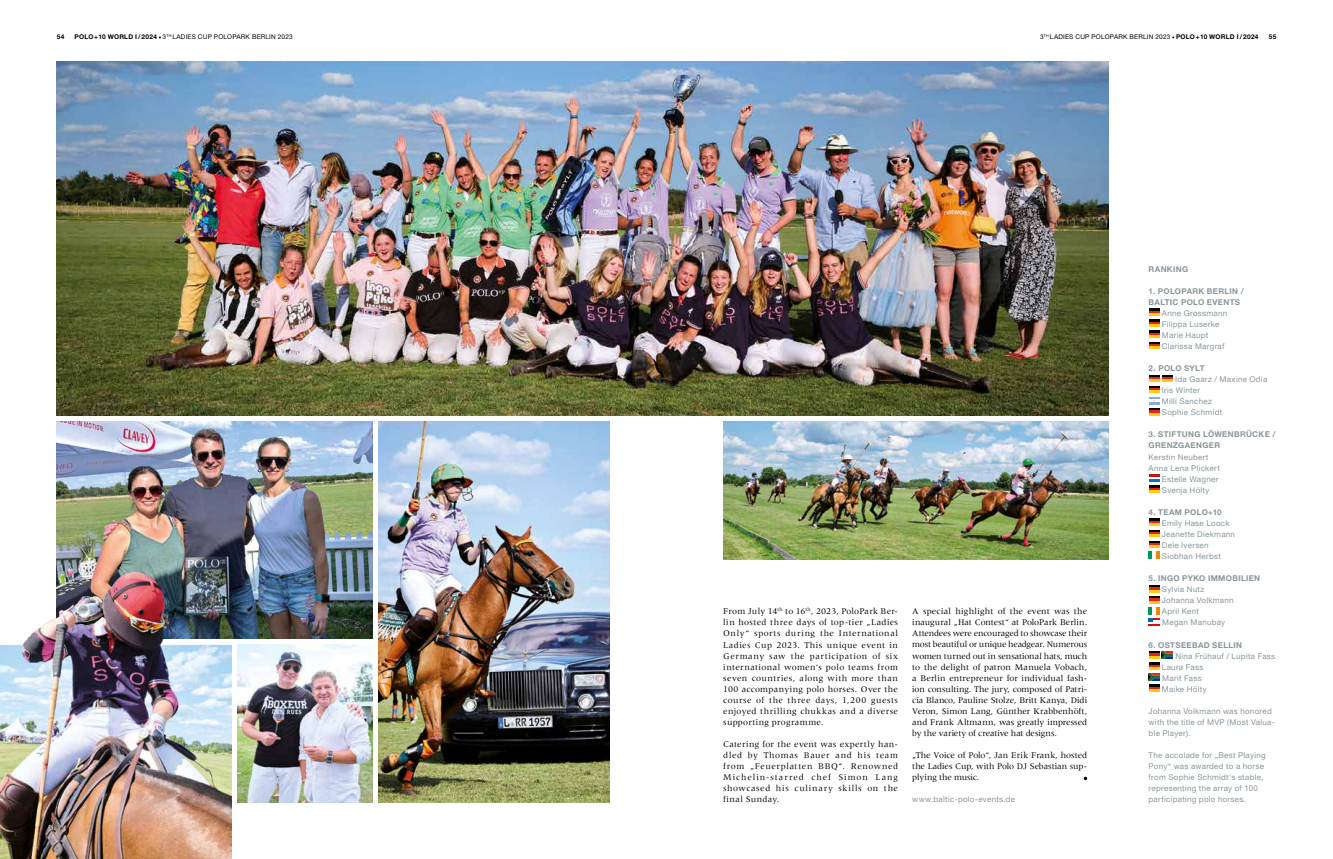
<style>
.page{position:relative;width:1333px;height:859px;background:#fff}
.page>*{position:absolute;margin:0;border:0;box-sizing:border-box;transform-origin:0 0}
.t1{font:9px/11.1px "Meridien LT Pro";letter-spacing:.015em;color:#000;text-align:justify}
.t2{font:8px/11.1px "Helvetica Neue LT Pro";letter-spacing:.035em;color:#8a959c}
.t3{font:700 8px/11.1px "Helvetica Neue LT Pro";letter-spacing:.04em;color:#8a959c}
.t4{font:6.5px "Helvetica Neue LT Pro";letter-spacing:.03em;color:#000}
.s1{font-weight:700}
</style>
<div class="page">
<img style="left:57px;top:62px;width:1051px;height:353px">
<img style="left:57px;top:421px;width:315px;height:218px">
<img style="left:378px;top:421px;width:231px;height:381px">
<img style="left:237px;top:645px;width:135px;height:157px">
<img style="left:0;top:572px;width:231px;height:287px">
<svg style="left:1149px;top:309px;width:10px;height:40px"></svg>
<svg style="left:1149px;top:375px;width:23px;height:40px"></svg>
<svg style="left:1149px;top:475px;width:10px;height:18px"></svg>
<svg style="left:1148px;top:519px;width:11px;height:40px"></svg>
<svg style="left:1148px;top:585px;width:11px;height:41px"></svg>
<svg style="left:1148px;top:651px;width:24px;height:41px"></svg>
<img style="left:723px;top:421px;width:385px;height:138px">
<p class="t4" style="left:57px;top:33px;width:238px"><span class="s1">54 POLO+10 WORLD I/ 2024</span> 3<sup>TH</sup> LADIES CUP POLOPARK BERLIN 2023</p>
<p class="t4" style="left:1040px;top:33px;width:238px">3<sup>TH</sup> LADIES CUP POLOPARK BERLIN 2023 <span class="s1">POLO+10 WORLD I/ 2024 55</span></p>
<p class="t1" style="left:723px;top:606px;width:176px">From July 14<sup>th</sup> to 16<sup>th</sup>, 2023, PoloPark Ber&shy;lin hosted three days of top-tier „Ladies Only“ sports during the International Ladies Cup 2023. This unique event in Germany saw the participation of six international women‘s polo teams from seven countries, along with more than 100 accompanying polo horses. Over the course of the three days, 1,200 guests enjoyed thrilling chukkas and a diverse supporting programme.</p>
<p class="t1" style="left:723px;top:738px;width:176px">Catering for the event was expertly han&shy;dled by Thomas Bauer and his team from „Feuerplatten BBQ“. Renowned Michelin-starred chef Simon Lang showcased his culinary skills on the final Sunday.</p>
<p class="t1" style="left:912px;top:606px;width:176px">A special highlight of the event was the inaugural „Hat Contest“ at PoloPark Berlin.<br>Attendees were encouraged to showcase their most beautiful or unique headgear. Numerous women turned out in sensational hats, much to the delight of patron Manuela Vobach, a Berlin entrepreneur for individual fash&shy;ion consulting. The jury, composed of Patri&shy;cia Blanco, Pauline Stolze, Britt Kanya, Didi Veron, Simon Lang, Günther Krabbenhöft, and Frank Altmann, was greatly impressed by the variety of creative hat designs.</p>
<p class="t1" style="left:912px;top:750px;width:176px">„The Voice of Polo“, Jan Erik Frank, hosted the Ladies Cup, with Polo DJ Sebastian sup&shy;plying the music.</p>
<p class="t2" style="left:912px;top:794px;width:104px">www.baltic-polo-events.de</p>
<p class="t3" style="left:1148px;top:263px;width:41px">RANKING</p>
<p class="t3" style="left:1148px;top:285px;width:97px">1. POLOPARK BERLIN /<br>BALTIC POLO EVENTS</p>
<p class="t2" style="left:1161px;top:307px;width:67px">Anne Grossmann<br>Filippa Luserke<br>Marie Haupt<br>Clarissa Margraf</p>
<p class="t3" style="left:1148px;top:362px;width:57px">2. POLO SYLT</p>
<p class="t2" style="left:1161px;top:374px;width:107px;text-indent:13px">Ida Gaarz / Maxine Odia<br>Iris Winter<br>Milli Sanchez<br>Sophie Schmidt</p>
<p class="t3" style="left:1148px;top:429px;width:128px">3. STIFTUNG LÖWENBRÜCKE /<br>GRENZGAENGER</p>
<p class="t2" style="left:1148px;top:451px;width:61px">Kerstin Neubert</p>
<p class="t2" style="left:1148px;top:462px;width:73px">Anna Lena Plickert</p>
<p class="t2" style="left:1161px;top:473px;width:58px">Estelle Wagner</p>
<p class="t2" style="left:1161px;top:484px;width:49px">Svenja Hölty</p>
<p class="t3" style="left:1148px;top:506px;width:74px">4. TEAM POLO+10</p>
<p class="t2" style="left:1161px;top:517px;width:75px">Emily Hase Loock<br>Jeanette Diekmann<br>Dele Iversen<br>Siobhan Herbst</p>
<p class="t3" style="left:1148px;top:573px;width:113px">5. INGO PYKO IMMOBILIEN</p>
<p class="t2" style="left:1161px;top:584px;width:73px">Sylvia Nutz<br>Johanna Volkmann<br>April Kent<br>Megan Manubay</p>
<p class="t3" style="left:1148px;top:639px;width:95px">6. OSTSEEBAD SELLIN</p>
<p class="t2" style="left:1161px;top:650px;width:115px;text-indent:14px">Nina Frühauf / Lupita Fass<br>Laura Fass<br>Marit Fass<br>Maike Hölty</p>
<p class="t2" style="left:1148px;top:705px;width:128px">Johanna Volkmann was honored with the title of MVP (Most Valua&shy;ble Player).</p>
<p class="t2" style="left:1148px;top:749px;width:118px">The accolade for „Best Playing<br>Pony“ was awarded to a horse from Sophie Schmidt‘s stable, representing the array of 100 participating polo horses.</p>
</div>
